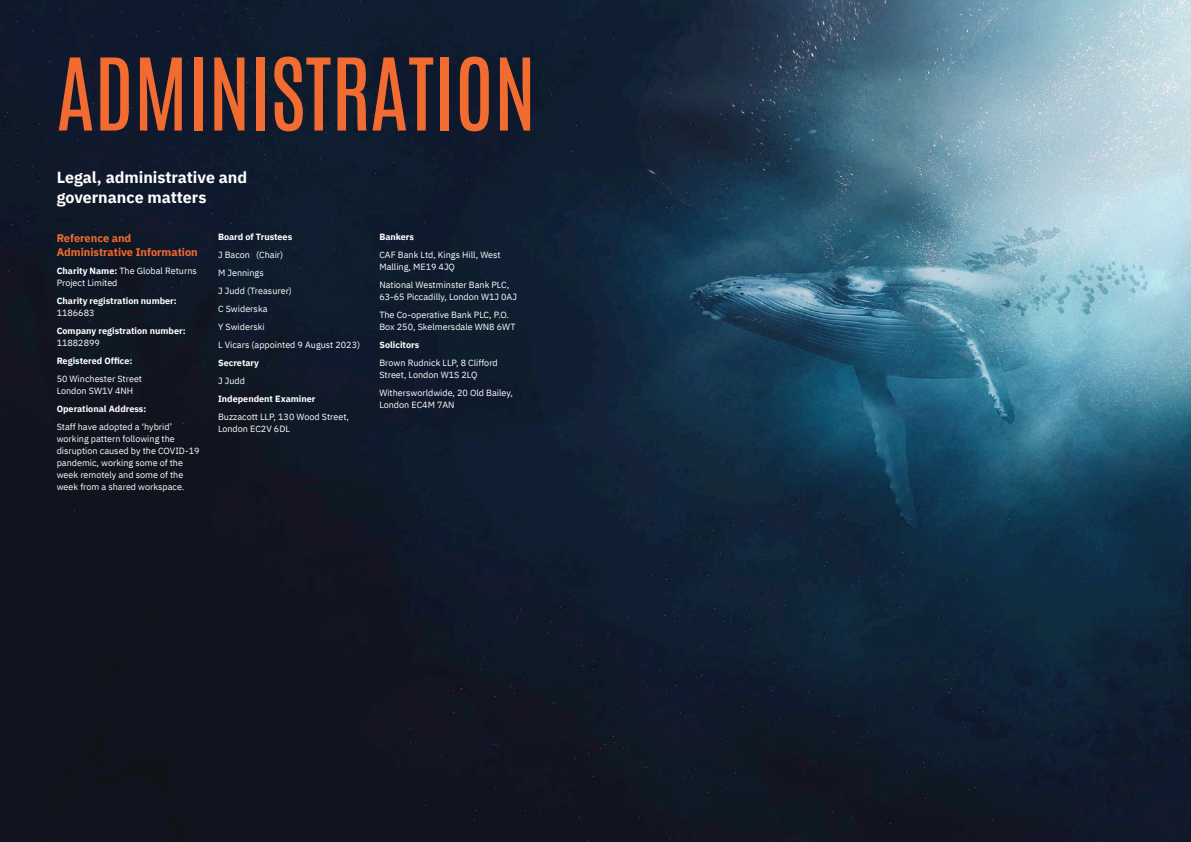
<style>
.page{position:relative;width:1191px;height:842px;background:#fff}
.page>*{position:absolute;margin:0;border:0;box-sizing:border-box;transform-origin:0 0}
.t1{font:85px "Antonio";color:#f26b30}
.t2{font:700 16px/20px "IBM Plex Sans";color:#fff}
.t3{font:700 11px/14px "IBM Plex Sans";color:#f26b30}
.t4{font:9px/12px "IBM Plex Sans";color:#fff}
.t5{font:700 9px "IBM Plex Sans";color:#fff}
.s1{font-weight:700}
</style>
<div class="page">
<img style="left:0;top:0;width:1191px;height:842px">
<h1 class="t1" style="left:57px;top:32px;width:481px">ADMINISTRATION</h1>
<h2 class="t2" style="left:57px;top:168px;width:192px">Legal, administrative and governance matters</h2>
<p class="t3" style="left:57px;top:232px;width:143px">Reference and<br>Administrative Information</p>
<p class="t4" style="left:57px;top:265px;width:142px"><span class="s1">Charity Name:</span> The Global Returns<br>Project Limited</p>
<p class="t5" style="left:57px;top:297px;width:122px">Charity registration number:</p>
<p class="t4" style="left:57px;top:307px;width:39px">1186683</p>
<p class="t5" style="left:57px;top:327px;width:130px">Company registration number:</p>
<p class="t4" style="left:57px;top:337px;width:45px">11882899</p>
<p class="t5" style="left:57px;top:357px;width:77px">Registered Office:</p>
<p class="t4" style="left:57px;top:373px;width:87px">50 Winchester Street<br>London SW1V 4NH</p>
<p class="t5" style="left:57px;top:405px;width:91px">Operational Address:</p>
<p class="t4" style="left:57px;top:421px;width:144px">Staff have adopted a ‘hybrid’ working pattern following the disruption caused by the COVID-19 pandemic, working some of the week remotely and some of the week from a shared workspace.</p>
<p class="t5" style="left:218px;top:233px;width:76px">Board of Trustees</p>
<p class="t4" style="left:218px;top:247px;width:144px;line-height:18px">J Bacon (Chair)<br>M Jennings<br>J Judd (Treasurer)<br>C Swiderska<br>Y Swiderski<br>L Vicars (appointed 9 August 2023)</p>
<p class="t5" style="left:218px;top:359px;width:43px">Secretary</p>
<p class="t4" style="left:218px;top:376px;width:28px">J Judd</p>
<p class="t5" style="left:218px;top:395px;width:99px">Independent Examiner</p>
<p class="t4" style="left:218px;top:412px;width:132px">Buzzacott LLP, 130 Wood Street,<br>London EC2V 6DL</p>
<p class="t5" style="left:379px;top:233px;width:36px">Bankers</p>
<p class="t4" style="left:379px;top:250px;width:123px">CAF Bank Ltd, Kings Hill, West<br>Malling, ME19 4JQ</p>
<p class="t4" style="left:379px;top:280px;width:139px">National Westminster Bank PLC,<br>63-65 Piccadilly, London W1J 0AJ</p>
<p class="t4" style="left:379px;top:310px;width:138px">The Co-operative Bank PLC, P.O.<br>Box 250, Skelmersdale WN8 6WT</p>
<p class="t5" style="left:379px;top:341px;width:41px">Solicitors</p>
<p class="t4" style="left:379px;top:358px;width:120px">Brown Rudnick LLP, 8 Clifford<br>Street, London W1S 2LQ</p>
<p class="t4" style="left:379px;top:388px;width:135px">Withersworldwide, 20 Old Bailey,<br>London EC4M 7AN</p>
</div>
